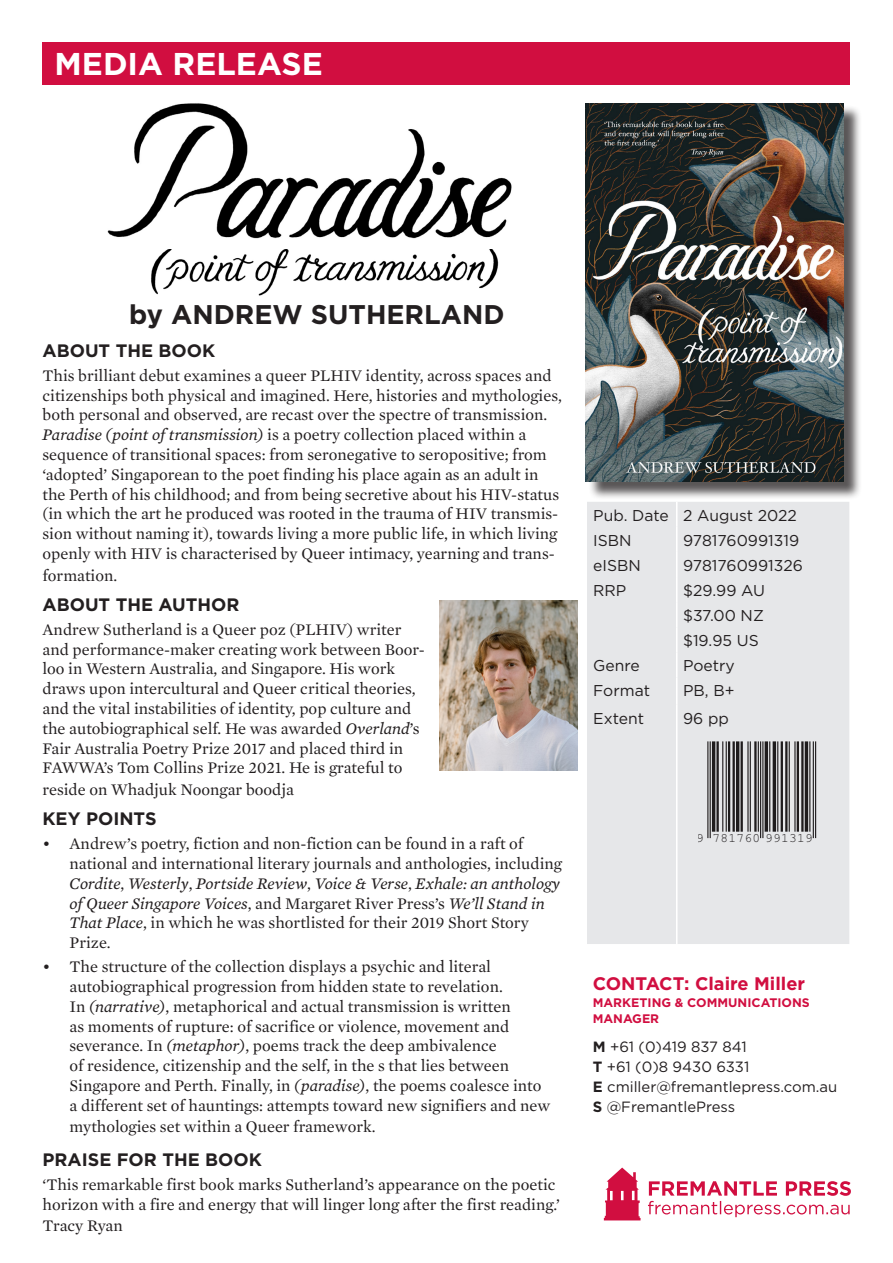
<style>
.page{position:relative;width:893px;height:1263px;background:#fff}
.page>*{position:absolute;margin:0;border:0;box-sizing:border-box;transform-origin:0 0}
.t1{font:700 31.5px "Gotham";color:#fff}
.Author{font:700 27px "Gotham";color:#231f20}
.t2{font:700 18.15px "Gotham";color:#d10e40}
.Body_Copy{font:700 18px "Gotham";color:#231f20}
.t3{font:16.5px/19.8px "Mercury Text G1 Roman";color:#211d1e}
.Specs_Entries{font:15.6px "Gotham";color:#231f20}
.BC_Tabs{font:14.85px "Gotham";color:#231f20}
.t4{font:12.9px "Helvetica";letter-spacing:.025em;color:#231f20}
.t5{font:700 12.45px/15.9px "Gotham";color:#d10e40}
.s1{font-family:"Mercury Text G2";font-style:italic}
.s2{color:#231f20}
.s3{font-weight:700}
</style>
<div class="page">
<div style="left:43px;top:43px;width:807px;height:42px;background:#d10e40"></div>
<div style="left:588px;top:105px;width:274px;height:395px;background:#231f20;opacity:.75"></div>
<img style="left:586px;top:103px;width:257px;height:378px">
<svg style="left:648px;top:1181px;width:203px;height:36px"></svg>
<svg style="left:604px;top:1167px;width:36px;height:53px"></svg>
<img style="left:439px;top:600px;width:139px;height:170px">
<div style="left:587px;top:502px;width:262px;height:442px;background:#e6e7e9"></div>
<svg style="left:676px;top:502px;width:1px;height:203px"></svg>
<hr style="left:676px;top:705px;width:1px;height:239px;background:#fff">
<img style="left:151px;top:249px;width:348px;height:47px">
<hr style="left:707px;top:741px;width:1px;height:97px;background:#231f20">
<hr style="left:710px;top:741px;width:1px;height:97px;background:#231f20">
<hr style="left:712px;top:741px;width:3px;height:91px;background:#231f20">
<hr style="left:716px;top:741px;width:3px;height:91px;background:#231f20">
<hr style="left:722px;top:741px;width:1px;height:91px;background:#231f20">
<hr style="left:726px;top:741px;width:1px;height:91px;background:#231f20">
<hr style="left:728px;top:741px;width:2px;height:91px;background:#231f20">
<hr style="left:732px;top:741px;width:3px;height:91px;background:#231f20">
<hr style="left:736px;top:741px;width:3px;height:91px;background:#231f20">
<hr style="left:740px;top:741px;width:3px;height:91px;background:#231f20">
<hr style="left:747px;top:741px;width:2px;height:91px;background:#231f20">
<hr style="left:750px;top:741px;width:1px;height:91px;background:#231f20">
<hr style="left:754px;top:741px;width:3px;height:91px;background:#231f20">
<hr style="left:758px;top:741px;width:1px;height:91px;background:#231f20">
<hr style="left:760px;top:741px;width:1px;height:97px;background:#231f20">
<hr style="left:762px;top:741px;width:1px;height:97px;background:#231f20">
<hr style="left:765px;top:741px;width:3px;height:91px;background:#231f20">
<hr style="left:769px;top:741px;width:1px;height:91px;background:#231f20">
<hr style="left:773px;top:741px;width:3px;height:91px;background:#231f20">
<hr style="left:777px;top:741px;width:1px;height:91px;background:#231f20">
<hr style="left:781px;top:741px;width:2px;height:91px;background:#231f20">
<hr style="left:785px;top:741px;width:2px;height:91px;background:#231f20">
<hr style="left:789px;top:741px;width:1px;height:91px;background:#231f20">
<hr style="left:794px;top:741px;width:1px;height:91px;background:#231f20">
<hr style="left:797px;top:741px;width:2px;height:91px;background:#231f20">
<hr style="left:801px;top:741px;width:3px;height:91px;background:#231f20">
<hr style="left:805px;top:741px;width:3px;height:91px;background:#231f20">
<hr style="left:809px;top:741px;width:1px;height:91px;background:#231f20">
<hr style="left:813px;top:741px;width:1px;height:97px;background:#231f20">
<hr style="left:815px;top:741px;width:1px;height:97px;background:#231f20">
<img style="left:107px;top:103px;width:405px;height:136px">
<p class="t1" style="left:55px;top:43px;width:270px">MEDIA RELEASE</p>
<p class="Author" style="left:129px;top:296px;width:377px">by ANDREW SUTHERLAND</p>
<h1 class="Body_Copy" style="left:43px;top:338px;width:174px">ABOUT THE BOOK</h1>
<p class="t3" style="left:43px;top:365px;width:521px">This brilliant debut examines a queer PLHIV identity, across spaces and citizenships both physical and imagined. Here, histories and mythologies, both personal and observed, are recast over the spectre of transmission.<br><span class="s1">Paradise (point of transmission)</span> is a poetry collection placed within a sequence of transitional spaces: from seronegative to seropositive; from ‘adopted’ Singaporean to the poet finding his place again as an adult in the Perth of his childhood; and from being secretive about his HIV-status (in which the art he produced was rooted in the trauma of HIV transmis&shy;sion without naming it), towards living a more public life, in which living openly with HIV is characterised by Queer intimacy, yearning and trans-</p>
<p class="t3" style="left:43px;top:565px;width:76px">formation.</p>
<p class="Body_Copy" style="left:43px;top:592px;width:199px">ABOUT THE AUTHOR</p>
<p class="t3" style="left:43px;top:619px;width:384px">Andrew Sutherland is a Queer poz (PLHIV) writer and performance-maker creating work between Boor&shy;loo in Western Australia, and Singapore. His work draws upon intercultural and Queer critical theories, and the vital instabilities of identity, pop culture and the autobiographical self. He was awarded <span class="s1">Overland</span>’s Fair Australia Poetry Prize 2017 and placed third in FAWWA’s Tom Collins Prize 2021. He is grateful to</p>
<p class="t3" style="left:43px;top:780px;width:253px">reside on Whadjuk Noongar boodja</p>
<p class="Body_Copy" style="left:43px;top:807px;width:115px">KEY POINTS</p>
<p class="t3" style="left:70px;top:834px;width:494px;text-indent:-27px">• Andrew’s poetry, fiction and non-fiction can be found in a raft of national and international literary journals and anthologies, including <span class="s1">Cordite</span>, <span class="s1">Westerly</span>, <span class="s1">Portside Review</span>, <span class="s1">Voice &amp; Verse</span>, <span class="s1">Exhale: an anthology of Queer Singapore Voices</span>, and Margaret River Press’s <span class="s1">We’ll Stand in That Place</span>, in which he was shortlisted for their 2019 Short Story Prize.</p>
<p class="t3" style="left:70px;top:957px;width:482px;text-indent:-27px"><span class="s2">•</span> The structure of the collection displays a psychic and literal autobiographical progression from hidden state to revelation.<br>In <span class="s1">(narrative)</span>, metaphorical and actual transmission is written<br>as moments of rupture: of sacrifice or violence, movement and severance. In <span class="s1">(metaphor)</span>, poems track the deep ambivalence<br>of residence, citizenship and the self, in the s that lies between Singapore and Perth. Finally, in <span class="s1">(paradise)</span>, the poems coalesce into a different set of hauntings: attempts toward new signifiers and new mythologies set within a Queer framework.</p>
<p class="Body_Copy" style="left:43px;top:1147px;width:221px">PRAISE FOR THE BOOK</p>
<p class="t3" style="left:43px;top:1174px;width:519px">‘This remarkable first book marks Sutherland’s appearance on the poetic horizon with a fire and energy that will linger long after the first reading.’</p>
<p class="t3" style="left:43px;top:1216px;width:82px">Tracy Ryan</p>
<p class="Specs_Entries" style="left:593px;top:505px;width:77px">Pub. Date</p>
<p class="Specs_Entries" style="left:683px;top:505px;width:115px">2 August 2022</p>
<p class="Specs_Entries" style="left:593px;top:530px;width:40px">ISBN</p>
<p class="Specs_Entries" style="left:683px;top:530px;width:118px">9781760991319</p>
<p class="Specs_Entries" style="left:593px;top:555px;width:49px">eISBN</p>
<p class="Specs_Entries" style="left:683px;top:555px;width:121px">9781760991326</p>
<p class="Specs_Entries" style="left:593px;top:580px;width:35px">RRP</p>
<p class="Specs_Entries" style="left:683px;top:580px;width:84px">$29.99 AU</p>
<p class="Specs_Entries" style="left:683px;top:605px;width:82px">$37.00 NZ</p>
<p class="Specs_Entries" style="left:683px;top:630px;width:77px">$19.95 US</p>
<p class="Specs_Entries" style="left:593px;top:655px;width:48px">Genre</p>
<p class="Specs_Entries" style="left:683px;top:655px;width:53px">Poetry</p>
<p class="Specs_Entries" style="left:593px;top:681px;width:58px">Format</p>
<p class="Specs_Entries" style="left:683px;top:681px;width:53px">PB, B+</p>
<p class="Specs_Entries" style="left:593px;top:708px;width:52px">Extent</p>
<p class="Specs_Entries" style="left:683px;top:708px;width:47px">96 pp</p>
<p class="t4" style="left:697px;top:830px;width:118px">9 781760 991319</p>
<p class="t2" style="left:593px;top:971px;width:214px">CONTACT: Claire Miller</p>
<p class="t5" style="left:593px;top:995px;width:218px">MARKETING &amp; COMMUNICATIONS<br>MANAGER</p>
<p class="BC_Tabs" style="left:593px;top:1037px;width:156px"><span class="s3">M</span> +61 (0)419 837 841</p>
<p class="BC_Tabs" style="left:593px;top:1057px;width:158px"><span class="s3">T</span> +61 (0)8 9430 6331</p>
<p class="BC_Tabs" style="left:593px;top:1077px;width:246px"><span class="s3">E</span> cmiller@fremantlepress.com.au</p>
<p class="BC_Tabs" style="left:593px;top:1097px;width:144px"><span class="s3">S</span> @FremantlePress</p>
</div>
